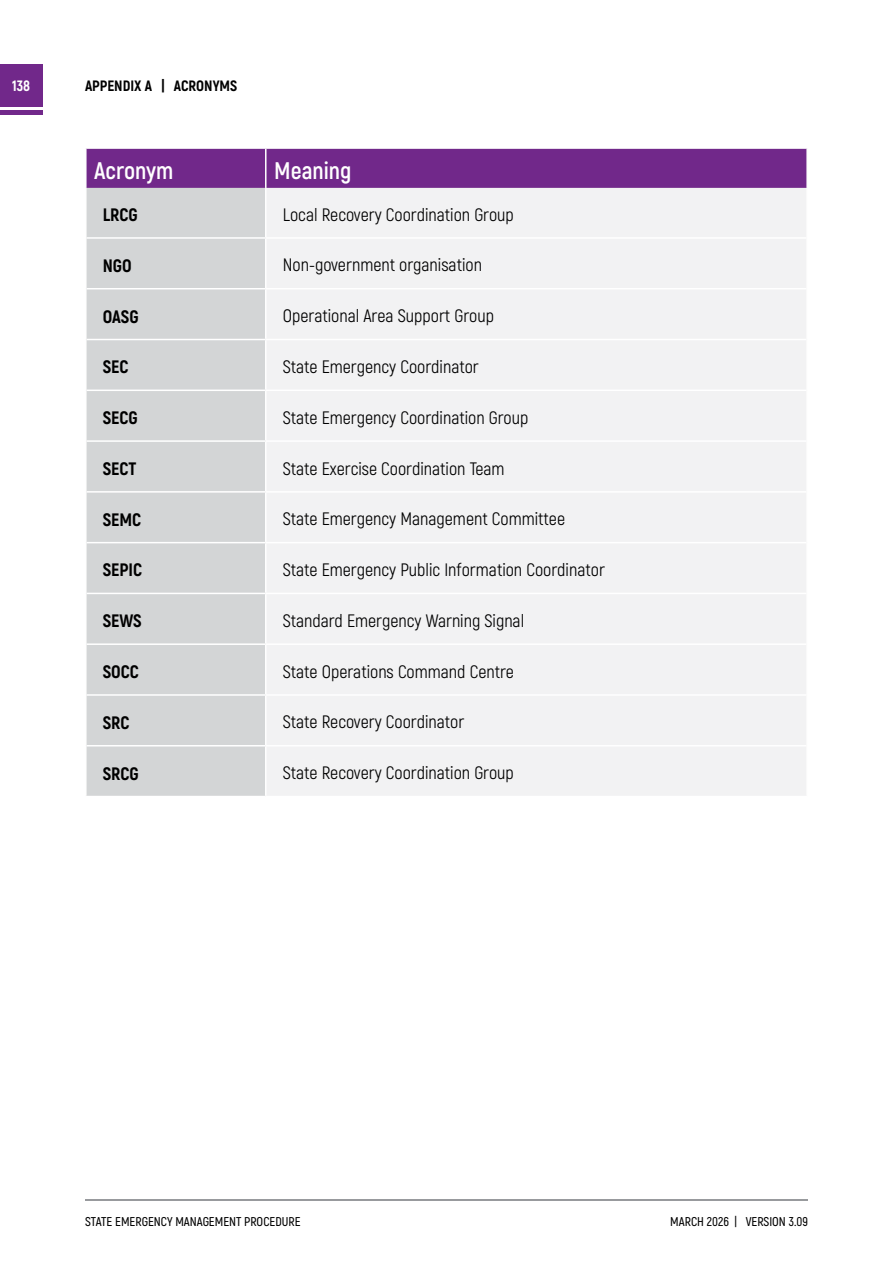
<style>
.page{position:relative;width:893px;height:1263px;background:#fff}
.page>*{position:absolute;margin:0;border:0;box-sizing:border-box;transform-origin:0 0}
.t1{font:700 24px "Akrobat";color:#fff}
.Tables_Table_Text{font:18px "Akrobat";color:#000}
.Tables_Table_Text-2{font:800 18px "Akrobat";color:#000}
.t2{font:800 15px "Akrobat";color:#000}
.t3{font:800 15px "Akrobat";color:#fff}
.t4{font:600 12.75px "Akrobat";color:#000}
</style>
<div class="page">
<hr style="left:892px;top:0;width:1px;height:1263px;background:#71288a">
<hr style="left:85px;top:1199px;width:723px;height:1px;background:#989a9d">
<div style="left:0;top:64px;width:43px;height:42px;background:#71288a"></div>
<hr style="left:0;top:111px;width:43px;height:4px;background:#71288a">
<div style="left:87px;top:149px;width:719px;height:39px;background:#71288a"></div>
<div style="left:87px;top:188px;width:178px;height:608px;background:#d3d5d6"></div>
<div style="left:267px;top:188px;width:539px;height:608px;background:#f2f2f3"></div>
<hr style="left:265px;top:149px;width:1px;height:39px;background:#fff">
<hr style="left:87px;top:237px;width:179px;height:2px;background:#fff">
<hr style="left:87px;top:288px;width:179px;height:1px;background:#fff">
<hr style="left:87px;top:339px;width:179px;height:1px;background:#fff">
<hr style="left:87px;top:390px;width:179px;height:1px;background:#fff">
<hr style="left:87px;top:440px;width:179px;height:2px;background:#fff">
<hr style="left:87px;top:491px;width:179px;height:2px;background:#fff">
<hr style="left:87px;top:542px;width:179px;height:1px;background:#fff">
<hr style="left:87px;top:593px;width:179px;height:1px;background:#fff">
<hr style="left:87px;top:643px;width:179px;height:2px;background:#fff">
<hr style="left:87px;top:694px;width:179px;height:2px;background:#fff">
<hr style="left:87px;top:745px;width:179px;height:1px;background:#fff">
<hr style="left:266px;top:237px;width:540px;height:2px;background:#fff">
<hr style="left:266px;top:288px;width:540px;height:1px;background:#fff">
<hr style="left:266px;top:339px;width:540px;height:1px;background:#fff">
<hr style="left:266px;top:390px;width:540px;height:1px;background:#fff">
<hr style="left:266px;top:440px;width:540px;height:2px;background:#fff">
<hr style="left:266px;top:491px;width:540px;height:2px;background:#fff">
<hr style="left:266px;top:542px;width:540px;height:1px;background:#fff">
<hr style="left:266px;top:593px;width:540px;height:1px;background:#fff">
<hr style="left:266px;top:643px;width:540px;height:2px;background:#fff">
<hr style="left:266px;top:694px;width:540px;height:2px;background:#fff">
<hr style="left:266px;top:745px;width:540px;height:1px;background:#fff">
<p class="t3" style="left:12px;top:76px;width:20px">138</p>
<p class="t2" style="left:85px;top:76px;width:154px">APPENDIX A | ACRONYMS</p>
<h1 class="t1" style="left:94px;top:156px;width:81px">Acronym</h1>
<h1 class="t1" style="left:274px;top:156px;width:79px">Meaning</h1>
<p class="Tables_Table_Text-2" style="left:103px;top:203px;width:36px">LRCG</p>
<p class="Tables_Table_Text" style="left:283px;top:204px;width:233px">Local Recovery Coordination Group</p>
<p class="Tables_Table_Text-2" style="left:103px;top:254px;width:30px">NGO</p>
<p class="Tables_Table_Text" style="left:283px;top:254px;width:201px">Non-government organisation</p>
<p class="Tables_Table_Text-2" style="left:103px;top:305px;width:37px">OASG</p>
<p class="Tables_Table_Text" style="left:283px;top:305px;width:213px">Operational Area Support Group</p>
<p class="Tables_Table_Text-2" style="left:103px;top:355px;width:27px">SEC</p>
<p class="Tables_Table_Text" style="left:283px;top:356px;width:198px">State Emergency Coordinator</p>
<p class="Tables_Table_Text-2" style="left:103px;top:406px;width:36px">SECG</p>
<p class="Tables_Table_Text" style="left:283px;top:407px;width:247px">State Emergency Coordination Group</p>
<p class="Tables_Table_Text-2" style="left:103px;top:457px;width:35px">SECT</p>
<p class="Tables_Table_Text" style="left:283px;top:457px;width:223px">State Exercise Coordination Team</p>
<p class="Tables_Table_Text-2" style="left:103px;top:508px;width:40px">SEMC</p>
<p class="Tables_Table_Text" style="left:283px;top:508px;width:284px">State Emergency Management Committee</p>
<p class="Tables_Table_Text-2" style="left:103px;top:559px;width:41px">SEPIC</p>
<p class="Tables_Table_Text" style="left:283px;top:559px;width:324px">State Emergency Public Information Coordinator</p>
<p class="Tables_Table_Text-2" style="left:103px;top:609px;width:40px">SEWS</p>
<p class="Tables_Table_Text" style="left:283px;top:610px;width:243px">Standard Emergency Warning Signal</p>
<p class="Tables_Table_Text-2" style="left:103px;top:660px;width:38px">SOCC</p>
<p class="Tables_Table_Text" style="left:283px;top:661px;width:233px">State Operations Command Centre</p>
<p class="Tables_Table_Text-2" style="left:103px;top:711px;width:28px">SRC</p>
<p class="Tables_Table_Text" style="left:283px;top:711px;width:183px">State Recovery Coordinator</p>
<p class="Tables_Table_Text-2" style="left:103px;top:762px;width:37px">SRCG</p>
<p class="Tables_Table_Text" style="left:283px;top:762px;width:233px">State Recovery Coordination Group</p>
<p class="t4" style="left:85px;top:1213px;width:217px">STATE EMERGENCY MANAGEMENT PROCEDURE</p>
<p class="t4" style="left:670px;top:1213px;width:139px">MARCH 2026 | VERSION 3.09</p>
</div>
